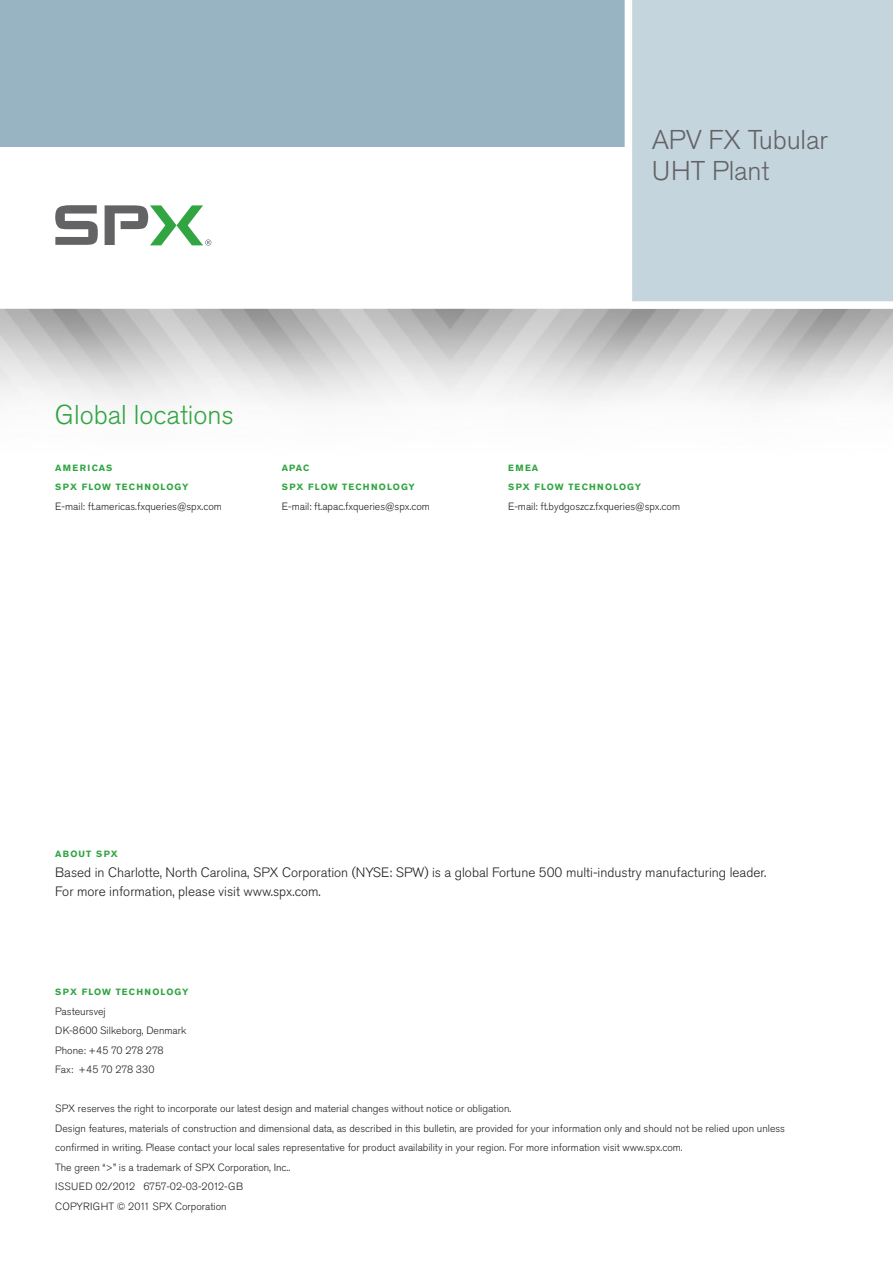
<style>
.page{position:relative;width:893px;height:1263px;background:#fff}
.page>*{position:absolute;margin:0;border:0;box-sizing:border-box;transform-origin:0 0}
.Back_Cover_Corner_He{font:300 27px/31.5px "Akzidenz Grotesk Pro";letter-spacing:-.005em;color:#636366}
.Back_cover_Headline{font:300 27px "Akzidenz Grotesk Pro";color:#32a543}
.Back_Cover_Copy{font:300 13.5px "Akzidenz Grotesk Pro";color:#231f20}
.Legal_Disclaimer{font:300 10.5px/19.5px "Akzidenz Grotesk Pro";color:#231f20}
.Back_Cover_Contact_I{font:300 10.5px "Akzidenz Grotesk Pro";color:#231f20}
.Back_Cover_Sub-Headl{font:700 9px "Akzidenz Grotesk Pro";letter-spacing:.12em;color:#32a543}
.Back_Cover_Sub-Headl-2{font:700 9px "Akzidenz Grotesk Pro";letter-spacing:.14em;color:#32a543}
</style>
<div class="page">
<svg style="left:55px;top:205px;width:43px;height:40px"></svg>
<svg style="left:105px;top:205px;width:106px;height:41px"></svg>
<div style="left:0;top:0;width:630px;height:146px;background:#98b4c2"></div>
<div style="left:631px;top:0;width:262px;height:308px;background:#c5d5de"></div>
<div style="left:0;top:301px;width:893px;height:8px;background:#fff"></div>
<div style="left:625px;top:0;width:7px;height:306px;background:#fff"></div>
<p class="Back_Cover_Corner_He" style="left:652px;top:123px;width:178px">APV FX Tubular<br>UHT Plant</p>
<p class="Back_cover_Headline" style="left:55px;top:397px;width:181px">Global locations</p>
<p class="Back_Cover_Sub-Headl-2" style="left:55px;top:462px;width:59px">AMERICAS</p>
<p class="Back_Cover_Sub-Headl" style="left:55px;top:481px;width:135px">SPX FLOW TECHNOLOGY</p>
<p class="Back_Cover_Contact_I" style="left:55px;top:499px;width:168px">E-mail: ft.americas.fxqueries@spx.com</p>
<p class="Back_Cover_Sub-Headl" style="left:282px;top:462px;width:29px">APAC</p>
<p class="Back_Cover_Sub-Headl" style="left:282px;top:481px;width:135px">SPX FLOW TECHNOLOGY</p>
<p class="Back_Cover_Contact_I" style="left:282px;top:499px;width:150px">E-mail: ft.apac.fxqueries@spx.com</p>
<p class="Back_Cover_Sub-Headl" style="left:508px;top:462px;width:32px">EMEA</p>
<p class="Back_Cover_Sub-Headl" style="left:508px;top:481px;width:135px">SPX FLOW TECHNOLOGY</p>
<p class="Back_Cover_Contact_I" style="left:508px;top:499px;width:174px">E-mail: ft.bydgoszcz.fxqueries@spx.com</p>
<p class="Back_Cover_Sub-Headl" style="left:55px;top:848px;width:64px">ABOUT SPX</p>
<p class="Back_Cover_Copy" style="left:55px;top:863px;width:713px">Based in Charlotte, North Carolina, SPX Corporation (NYSE: SPW) is a global Fortune 500 multi-industry manufacturing leader.</p>
<p class="Back_Cover_Copy" style="left:55px;top:883px;width:267px">For more information, please visit www.spx.com.</p>
<p class="Back_Cover_Sub-Headl" style="left:55px;top:986px;width:135px">SPX FLOW TECHNOLOGY</p>
<p class="Back_Cover_Contact_I" style="left:55px;top:1004px;width:52px">Pasteursvej</p>
<p class="Back_Cover_Contact_I" style="left:55px;top:1024px;width:133px">DK-8600 Silkeborg, Denmark</p>
<p class="Back_Cover_Contact_I" style="left:55px;top:1043px;width:110px">Phone: +45 70 278 278</p>
<p class="Back_Cover_Contact_I" style="left:55px;top:1063px;width:101px">Fax: +45 70 278 330</p>
<p class="Legal_Disclaimer" style="left:55px;top:1099px;width:457px">SPX reserves the right to incorporate our latest design and material changes without notice or obligation.</p>
<p class="Legal_Disclaimer" style="left:55px;top:1118px;width:731px">Design features, materials of construction and dimensional data, as described in this bulletin, are provided for your information only and should not be relied upon unless confirmed in writing. Please contact your local sales representative for product availability in your region. For more information visit www.spx.com.</p>
<p class="Legal_Disclaimer" style="left:55px;top:1157px;width:236px">The green “&gt;” is a trademark of SPX Corporation, Inc..</p>
<p class="Legal_Disclaimer" style="left:55px;top:1177px;width:189px">ISSUED 02/2012 6757-02-03-2012-GB</p>
<p class="Legal_Disclaimer" style="left:55px;top:1196px;width:173px">COPYRIGHT © 2011 SPX Corporation</p>
</div>
